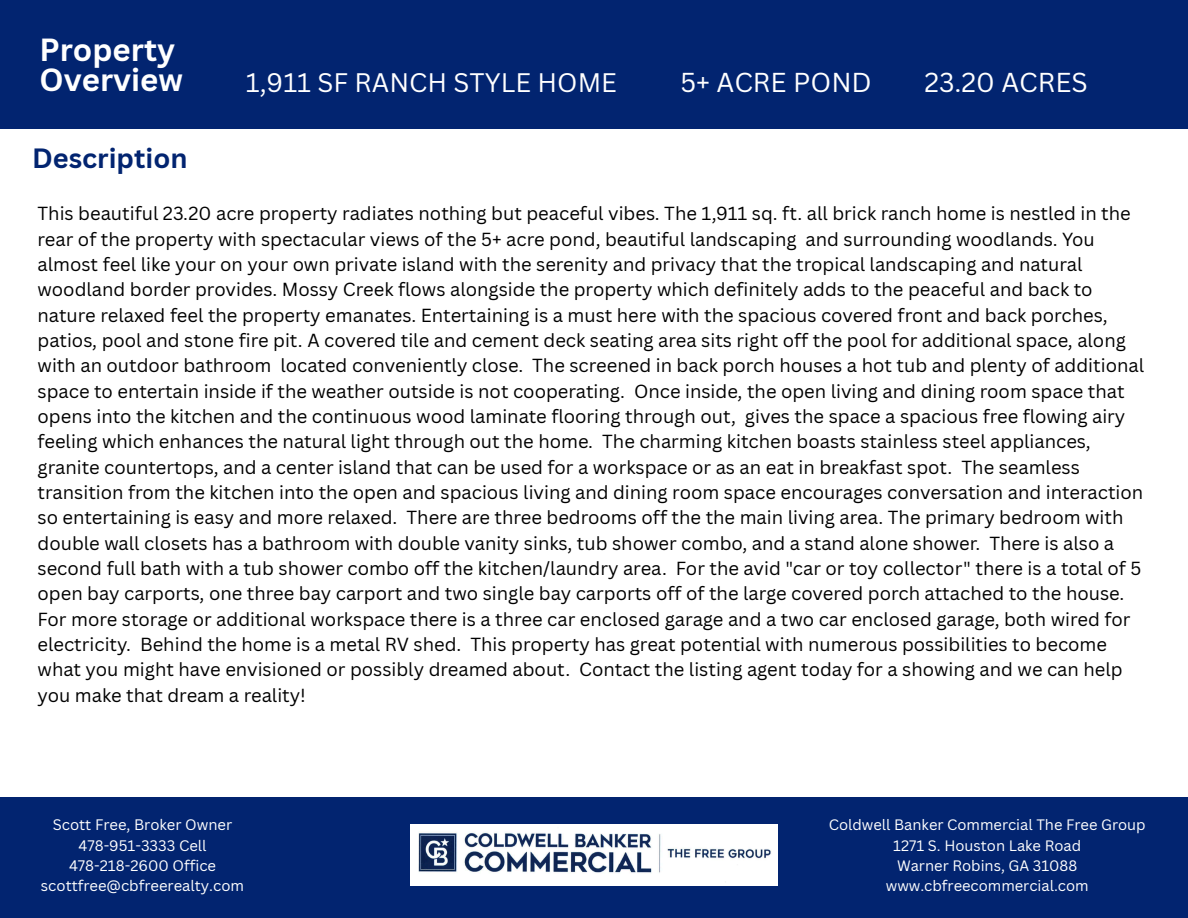
<style>
.page{position:relative;width:1188px;height:918px;background:#fff}
.page>*{position:absolute;margin:0;border:0;box-sizing:border-box;transform-origin:0 0}
.t1{font:700 31.2px/29.7px "Canva Sans";color:#fff}
.t2{font:700 27.15px "Canva Sans";color:#022470}
.t3{font:26.7px "Canva Sans";color:#fff}
.t4{font:26.1px "Canva Sans";color:#fff}
.t5{font:18.45px/25.3px "Canva Sans";color:#000}
.t6{font:14.85px "Canva Sans";color:#fff}
.t7{font:14.7px "Canva Sans";color:#fff}
</style>
<div class="page">
<div style="left:0;top:797px;width:1188px;height:121px;background:#022470"></div>
<div style="left:0;top:0;width:1188px;height:128px;background:#022470"></div>
<img style="left:411px;top:824px;width:366px;height:61px">
<p class="t1" style="left:39px;top:34px;width:145px">Property<br>Overview</p>
<p class="t2" style="left:32px;top:139px;width:157px">Description</p>
<p class="t4" style="left:246px;top:65px;width:373px">1,911 SF RANCH STYLE HOME</p>
<p class="t3" style="left:680px;top:63px;width:193px">5+ ACRE POND</p>
<p class="t3" style="left:925px;top:64px;width:165px">23.20 ACRES</p>
<p class="t5" style="left:38px;top:200px;width:1108px">This beautiful 23.20 acre property radiates nothing but peaceful vibes. The 1,911 sq. ft. all brick ranch home is nestled in the rear of the property with spectacular views of the 5+ acre pond, beautiful landscaping and surrounding woodlands. You almost feel like your on your own private island with the serenity and privacy that the tropical landscaping and natural woodland border provides. Mossy Creek flows alongside the property which definitely adds to the peaceful and back to nature relaxed feel the property emanates. Entertaining is a must here with the spacious covered front and back porches, patios, pool and stone fire pit. A covered tile and cement deck seating area sits right off the pool for additional space, along with an outdoor bathroom located conveniently close. The screened in back porch houses a hot tub and plenty of additional space to entertain inside if the weather outside is not cooperating. Once inside, the open living and dining room space that opens into the kitchen and the continuous wood laminate flooring through out, gives the space a spacious free flowing airy feeling which enhances the natural light through out the home. The charming kitchen boasts stainless steel appliances, granite countertops, and a center island that can be used for a workspace or as an eat in breakfast spot. The seamless transition from the kitchen into the open and spacious living and dining room space encourages conversation and interaction so entertaining is easy and more relaxed. There are three bedrooms off the the main living area. The primary bedroom with double wall closets has a bathroom with double vanity sinks, tub shower combo, and a stand alone shower. There is also a second full bath with a tub shower combo off the kitchen/laundry area. For the avid "car or toy collector" there is a total of 5 open bay carports, one three bay carport and two single bay carports off of the large covered porch attached to the house.<br>For more storage or additional workspace there is a three car enclosed garage and a two car enclosed garage, both wired for electricity. Behind the home is a metal RV shed. This property has great potential with numerous possibilities to become what you might have envisioned or possibly dreamed about. Contact the listing agent today for a showing and we can help you make that dream a reality!</p>
<h2 class="t6" style="left:53px;top:814px;width:181px">Scott Free, Broker Owner</h2>
<h3 class="t6" style="left:79px;top:835px;width:130px">478-951-3333 Cell</h3>
<h3 class="t6" style="left:69px;top:855px;width:149px">478-218-2600 Office</h3>
<h3 class="t6" style="left:41px;top:875px;width:205px">scottfree@cbfreerealty.com</h3>
<h4 class="t7" style="left:829px;top:815px;width:318px">Coldwell Banker Commercial The Free Group</h4>
<h5 class="t7" style="left:893px;top:835px;width:189px">1271 S. Houston Lake Road</h5>
<p class="t7" style="left:897px;top:855px;width:182px">Warner Robins, GA 31088</p>
<p class="t7" style="left:886px;top:875px;width:204px">www.cbfreecommercial.com</p>
</div>
